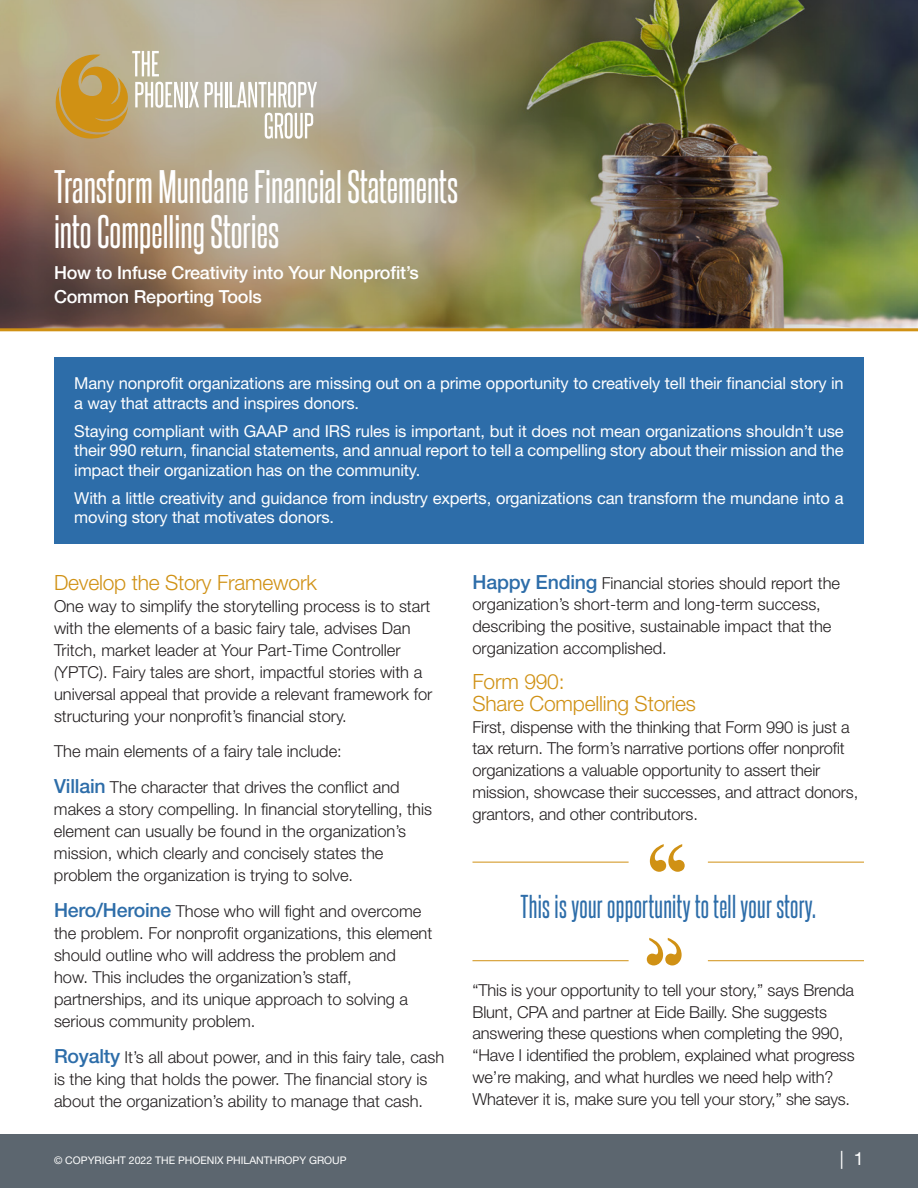
<style>
.page{position:relative;width:918px;height:1188px;background:#fff}
.page>*{position:absolute;margin:0;border:0;box-sizing:border-box;transform-origin:0 0}
.t1{font:109.5px "Times New Roman";color:#d09114}
.t2{font:40.5px/45px "Steelfish Rg";color:#fff}
.t3{font:28.5px "Steelfish Rg";letter-spacing:.01em;color:#2d6da9}
.t4{font:300 21px/21.8px "Helvetica Neue LT Std";letter-spacing:-.01em;color:#d09114}
.t5{font:500 18px/24px "Helvetica Neue LT Std";letter-spacing:-.01em;color:#fff}
.t6{font:18px "Helvetica Neue LT Std";color:#fff}
.t7{font:300 16.5px/22px "Helvetica Neue LT Std";color:#231f20}
.t8{font:16.5px/19.5px "Helvetica Neue LT Std";letter-spacing:-.01em;color:#fff}
.t9{font:10.5px "Helvetica Neue LT Std";color:#fff}
.s1{font-weight:500;font-size:19.5px;color:#2d6da9}
</style>
<div class="page">
<div style="left:0;top:1134px;width:918px;height:54px;background:#5c666f"></div>
<img style="left:0;top:0;width:918px;height:328px">
<div style="left:54px;top:357px;width:810px;height:187px;background:#2d6da9"></div>
<svg style="left:56px;top:51px;width:127px;height:88px;background:#c6ab72"></svg>
<hr style="left:185px;top:82px;width:3px;height:25px;background:#fff">
<svg style="left:189px;top:82px;width:10px;height:25px"></svg>
<svg style="left:205px;top:82px;width:18px;height:25px"></svg>
<hr style="left:225px;top:82px;width:2px;height:25px;background:#fff">
<svg style="left:230px;top:82px;width:87px;height:57px"></svg>
<hr style="left:0;top:328px;width:918px;height:3px;background:#d09114">
<hr style="left:472px;top:862px;width:157px;height:1px;background:#d09114">
<hr style="left:708px;top:862px;width:156px;height:1px;background:#d09114">
<hr style="left:472px;top:960px;width:157px;height:1px;background:#d09114">
<hr style="left:708px;top:960px;width:156px;height:1px;background:#d09114">
<h2 class="t2" style="left:54px;top:161px;width:406px">Transform Mundane Financial Statements into Compelling Stories</h2>
<p class="t5" style="left:54px;top:260px;width:366px">How to Infuse Creativity into Your Nonprofit’s<br>Common Reporting Tools</p>
<p class="t8" style="left:74px;top:373px;width:771px">Many nonprofit organizations are missing out on a prime opportunity to creatively tell their financial story in a way that attracts and inspires donors.</p>
<p class="t8" style="left:74px;top:421px;width:771px;text-align:justify">Staying compliant with GAAP and IRS rules is important, but it does not mean organizations shouldn’t use their 990 return, financial statements, and annual report to tell a compelling story about their mission and the impact their organization has on the community.</p>
<p class="t8" style="left:74px;top:488px;width:771px">With a little creativity and guidance from industry experts, organizations can transform the mundane into a moving story that motivates donors.</p>
<p class="t4" style="left:54px;top:571px;width:264px">Develop the Story Framework</p>
<p class="t7" style="left:54px;top:594px;width:380px">One way to simplify the storytelling process is to start with the elements of a basic fairy tale, advises Dan Tritch, market leader at Your Part-Time Controller (YPTC). Fairy tales are short, impactful stories with a universal appeal that provide a relevant framework for structuring your nonprofit’s financial story.</p>
<p class="t7" style="left:54px;top:733px;width:347px;line-height:35.5px">The main elements of a fairy tale include:<br><span class="s1">Villain</span> The character that drives the conflict and</p>
<p class="t7" style="left:54px;top:798px;width:380px">makes a story compelling. In financial storytelling, this element can usually be found in the organization’s mission, which clearly and concisely states the problem the organization is trying to solve.</p>
<p class="t7" style="left:54px;top:900px;width:380px"><span class="s1">Hero/Heroine</span> Those who will fight and overcome the problem. For nonprofit organizations, this element should outline who will address the problem and how. This includes the organization’s staff, partnerships, and its unique approach to solving a serious community problem.</p>
<p class="t7" style="left:54px;top:1045px;width:392px"><span class="s1">Royalty</span> It’s all about power, and in this fairy tale, cash is the king that holds the power. The financial story is about the organization’s ability to manage that cash.</p>
<p class="t7" style="left:472px;top:571px;width:369px"><span class="s1">Happy Ending</span> Financial stories should report the organization’s short-term and long-term success, describing the positive, sustainable impact that the organization accomplished.</p>
<p class="t4" style="left:472px;top:670px;width:225px">Form 990:<br>Share Compelling Stories</p>
<p class="t7" style="left:472px;top:715px;width:387px">First, dispense with the thinking that Form 990 is just a tax return. The form’s narrative portions offer nonprofit organizations a valuable opportunity to assert their mission, showcase their successes, and attract donors, grantors, and other contributors.</p>
<h1 class="t1" style="left:640px;top:808px;width:56px">‘‘</h1>
<h3 class="t3" style="left:521px;top:886px;width:297px">This is your opportunity to tell your story.</h3>
<p class="t7" style="left:472px;top:979px;width:384px">“This is your opportunity to tell your story,” says Brenda Blunt, CPA and partner at Eide Bailly. She suggests answering these questions when completing the 990, “Have I identified the problem, explained what progress we’re making, and what hurdles we need help with?<br>Whatever it is, make sure you tell your story,” she says.</p>
<p class="t9" style="left:54px;top:1154px;width:294px">© COPYRIGHT 2022 THE PHOENIX PHILANTHROPY GROUP</p>
<p class="t6" style="left:840px;top:1148px;width:26px">| 1</p>
</div>
